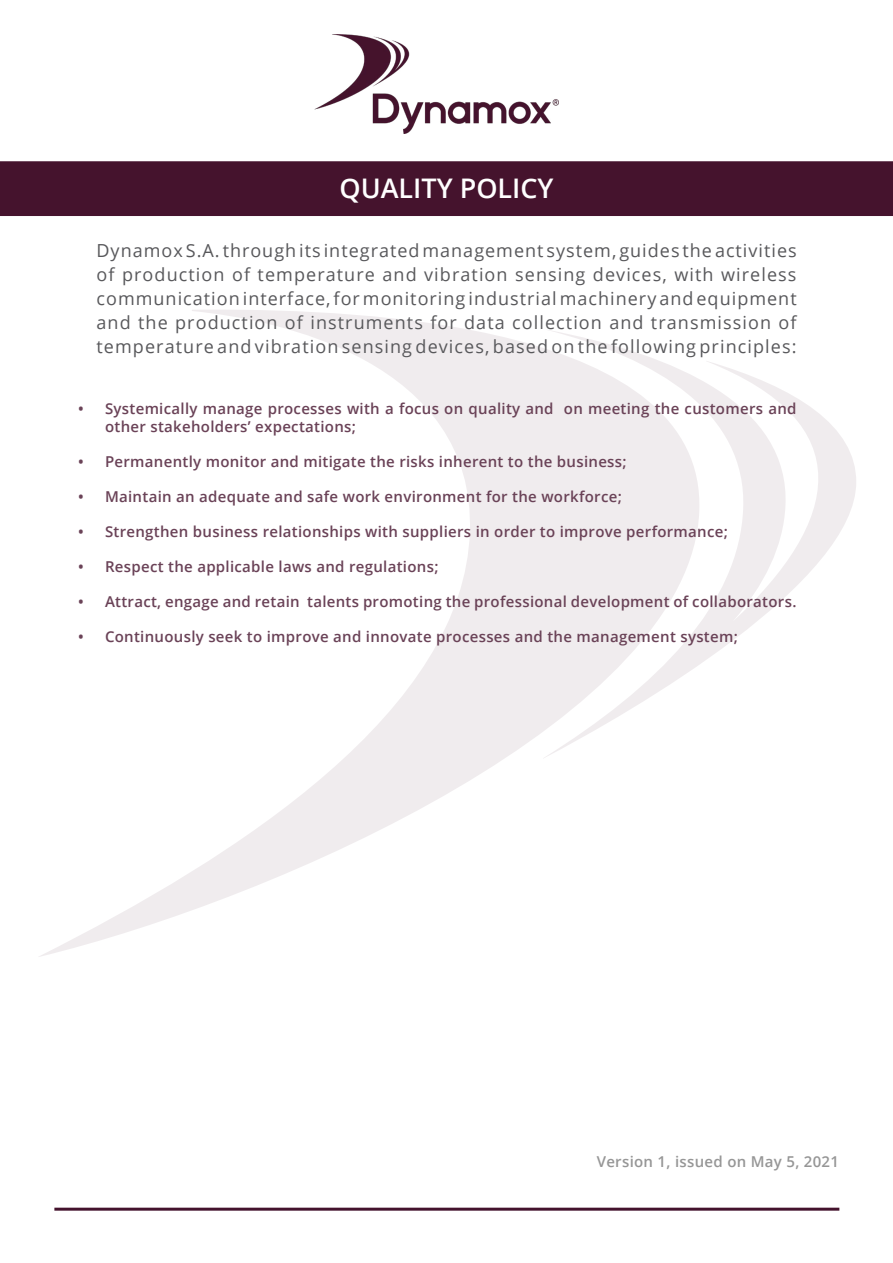
<style>
.page{position:relative;width:893px;height:1263px;background:#fff}
.page>*{position:absolute;margin:0;border:0;box-sizing:border-box;transform-origin:0 0}
.t1{font:600 27px "Open Sans";color:#fff}
.t2{font:18px/24px "Open Sans";letter-spacing:.06em;color:#58585b;text-align:justify}
.t3{font:600 15px/18px "Open Sans";letter-spacing:.02em;color:#6a4257}
.t4{font:600 15px "Open Sans";letter-spacing:.02em;color:#969696}
</style>
<div class="page">
<svg style="left:39px;top:310px;width:817px;height:647px"></svg>
<hr style="left:54px;top:1208px;width:785px;height:3px;background:#44132d">
<img style="left:315px;top:34px;width:243px;height:99px">
<div style="left:1px;top:162px;width:891px;height:53px;background:#45132d"></div>
<div style="left:0;top:161px;width:893px;height:55px;border:2px solid #45132d"></div>
<h1 class="t1" style="left:339px;top:169px;width:216px">QUALITY POLICY</h1>
<p class="t2" style="left:97px;top:238px;width:702px">Dynamox S.A. through its integrated management system, guides the activities of production of temperature and vibration sensing devices, with wireless communication interface, for monitoring industrial machinery and equipment and the production of instruments for data collection and transmission of temperature and vibration sensing devices, based on the following principles:</p>
<p class="t3" style="left:105px;top:399px;width:693px;text-indent:-27px">• Systemically manage processes with a focus on quality and on meeting the customers and other stakeholders’ expectations;</p>
<p class="t3" style="left:78px;top:452px;width:550px">• Permanently monitor and mitigate the risks inherent to the business;</p>
<p class="t3" style="left:78px;top:487px;width:545px">• Maintain an adequate and safe work environment for the workforce;</p>
<p class="t3" style="left:78px;top:522px;width:651px">• Strengthen business relationships with suppliers in order to improve performance;</p>
<p class="t3" style="left:78px;top:557px;width:362px">• Respect the applicable laws and regulations;</p>
<p class="t3" style="left:78px;top:592px;width:720px">• Attract, engage and retain talents promoting the professional development of collaborators.</p>
<p class="t3" style="left:78px;top:627px;width:661px">• Continuously seek to improve and innovate processes and the management system;</p>
<p class="t4" style="left:597px;top:1151px;width:244px">Version 1, issued on May 5, 2021</p>
</div>
